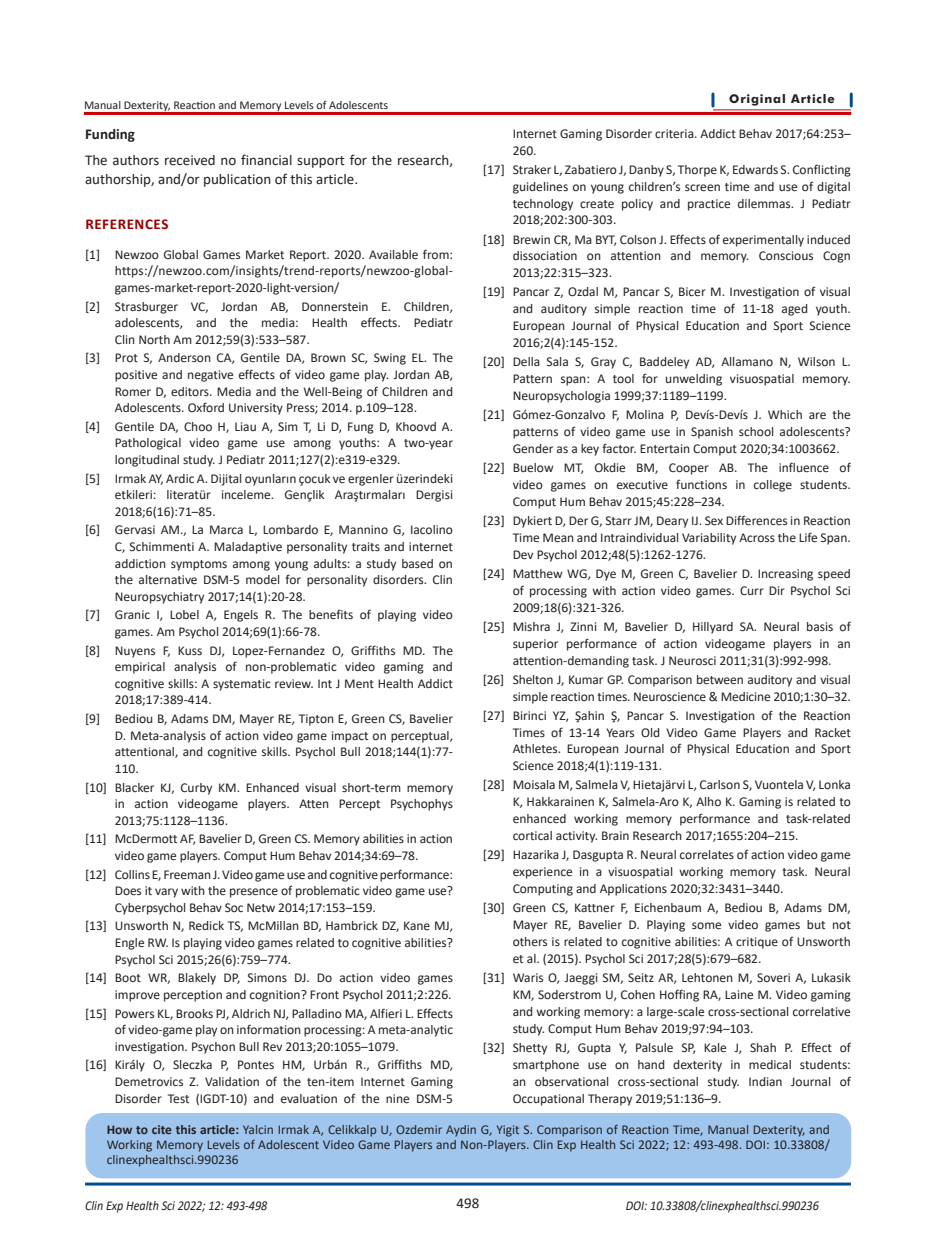
<style>
.page{position:relative;width:936px;height:1255px;background:#fff}
.page>*{position:absolute;margin:0;border:0;box-sizing:border-box;transform-origin:0 0}
.MNormal-TR{font:15px/18px "Calibri";color:#231f20}
.t1{font:700 15px "Calibri";letter-spacing:.04em;color:#9a0000}
.t2{font:700 15px "Calibri";color:#231f20}
.t3{font:13.5px/17px "Calibri";color:#231f20;text-align:justify}
.t4{font:italic 13.5px "Calibri";color:#231f20;scale:.9 1}
.t5{font:12px "Calibri";color:#231f20}
.t6{font:700 12px "Futura BT";letter-spacing:.07em;color:#231f20}
.s1{font-weight:700}
</style>
<div class="page">
<hr style="left:85px;top:1182px;width:765px;height:3px;background:#005090">
<hr style="left:84px;top:112px;width:767px;height:3px;background:#c80000">
<svg style="left:711px;top:94px;width:3px;height:12px"></svg>
<svg style="left:849px;top:94px;width:3px;height:12px"></svg>
<hr style="left:713px;top:109px;width:138px;height:1px;background:#c80000">
<div style="left:85px;top:1112px;width:766px;height:66px;background:#a0c6ee;border-radius:17px"></div>
<p class="t5" style="left:84px;top:97px;width:306px">Manual Dexterity, Reaction and Memory Levels of Adolescents</p>
<h3 class="t2" style="left:85px;top:123px;width:51px">Funding</h3>
<p class="MNormal-TR" style="left:85px;top:151px;width:369px">The authors received no financial support for the research, authorship, and/or publication of this article.</p>
<h2 class="t1" style="left:85px;top:214px;width:85px">REFERENCES</h2>
<p class="t3" style="left:115px;top:246px;width:340px;line-height:16.5px;text-indent:-30px">[1] Newzoo Global Games Market Report. 2020. Available from: https://newzoo.com/insights/trend-reports/newzoo-global&shy;games-market-report-2020-light-version/</p>
<p class="t3" style="left:115px;top:297px;width:340px;line-height:16.5px;text-indent:-30px">[2] Strasburger VC, Jordan AB, Donnerstein E. Children, adolescents, and the media: Health effects. Pediatr Clin North Am 2012;59(3):533–587.</p>
<p class="t3" style="left:115px;top:349px;width:340px;line-height:16.5px;text-indent:-30px">[3] Prot S, Anderson CA, Gentile DA, Brown SC, Swing EL. The positive and negative effects of video game play. Jordan AB, Romer D, editors. Media and the Well-Being of Children and Adolescents. Oxford University Press; 2014. p.109–128.</p>
<p class="t3" style="left:115px;top:417px;width:340px;line-height:16.5px;text-indent:-30px">[4] Gentile DA, Choo H, Liau A, Sim T, Li D, Fung D, Khoovd A.<br>Pathological video game use among youths: A two-year longitudinal study. J Pediatr 2011;127(2):e319-e329.</p>
<p class="t3" style="left:115px;top:469px;width:340px;line-height:16.5px;text-indent:-30px">[5] Irmak AY, Ardic A. Dijital oyunların çocuk ve ergenler üzerindeki etkileri: literatür inceleme. Gençlik Araştırmaları Dergisi 2018;6(16):71–85.</p>
<p class="t3" style="left:115px;top:521px;width:340px;line-height:16.5px;text-indent:-30px">[6] Gervasi AM., La Marca L, Lombardo E, Mannino G, Iacolino C, Schimmenti A. Maladaptive personality traits and internet addiction symptoms among young adults: a study based on the alternative DSM-5 model for personality disorders. Clin Neuropsychiatry 2017;14(1):20-28.</p>
<p class="t3" style="left:115px;top:606px;width:340px;line-height:16.5px;text-indent:-30px">[7] Granic I, Lobel A, Engels R. The benefits of playing video games. Am Psychol 2014;69(1):66-78.</p>
<p class="t3" style="left:115px;top:641px;width:340px;line-height:16.5px;text-indent:-30px">[8] Nuyens F, Kuss DJ, Lopez-Fernandez O, Griffiths MD. The empirical analysis of non-problematic video gaming and cognitive skills: A systematic review. Int J Ment Health Addict 2018;17:389-414.</p>
<p class="t3" style="left:115px;top:710px;width:340px;line-height:16.5px;text-indent:-30px">[9] Bediou B, Adams DM, Mayer RE, Tipton E, Green CS, Bavelier D. Meta-analysis of action video game impact on perceptual, attentional, and cognitive skills. Psychol Bull 2018;144(1):77- 110.</p>
<p class="t3" style="left:115px;top:778px;width:340px;line-height:16.5px;text-indent:-30px">[10] Blacker KJ, Curby KM. Enhanced visual short-term memory in action videogame players. Atten Percept Psychophys 2013;75:1128–1136.</p>
<p class="t3" style="left:85px;top:830px;width:369px;line-height:16.5px;text-align:center">[11] McDermott AF, Bavelier D, Green CS. Memory abilities in action video game players. Comput Hum Behav 2014;34:69–78.</p>
<p class="t3" style="left:115px;top:865px;width:339px;line-height:16.5px;text-indent:-30px">[12] Collins E, Freeman J. Video game use and cognitive performance:<br>Does it vary with the presence of problematic video game use?<br>Cyberpsychol Behav Soc Netw 2014;17:153–159.</p>
<p class="t3" style="left:115px;top:917px;width:340px;line-height:16.5px;text-indent:-30px">[13] Unsworth N, Redick TS, McMillan BD, Hambrick DZ, Kane MJ, Engle RW. Is playing video games related to cognitive abilities?<br>Psychol Sci 2015;26(6):759–774.</p>
<p class="t3" style="left:85px;top:969px;width:369px;line-height:16.5px;text-align:right">[14] Boot WR, Blakely DP, Simons DJ. Do action video games improve perception and cognition? Front Psychol 2011;2:226.</p>
<p class="t3" style="left:115px;top:1004px;width:340px;line-height:16.5px;text-indent:-30px">[15] Powers KL, Brooks PJ, Aldrich NJ, Palladino MA, Alfieri L. Effects of video-game play on information processing: A meta-analytic investigation. Psychon Bull Rev 2013;20:1055–1079.</p>
<p class="t3" style="left:115px;top:1056px;width:340px;line-height:16.5px;text-indent:-30px">[16] Király O, Sleczka P, Pontes HM, Urbán R., Griffiths MD, Demetrovics Z. Validation of the ten-item Internet Gaming Disorder Test (IGDT-10) and evaluation of the nine DSM-5</p>
<p class="t6" style="left:729px;top:92px;width:107px">Original Article</p>
<p class="t3" style="left:512px;top:124px;width:340px">Internet Gaming Disorder criteria. Addict Behav 2017;64:253–<br>260.</p>
<p class="t3" style="left:512px;top:160px;width:340px;text-indent:-30px">[17] Straker L, Zabatiero J, Danby S, Thorpe K, Edwards S. Conflicting guidelines on young children’s screen time and use of digital technology create policy and practice dilemmas. J Pediatr 2018;202:300-303.</p>
<p class="t3" style="left:512px;top:230px;width:340px;text-indent:-30px">[18] Brewin CR, Ma BYT, Colson J. Effects of experimentally induced dissociation on attention and memory. Conscious Cogn 2013;22:315–323.</p>
<p class="t3" style="left:512px;top:283px;width:340px;text-indent:-30px">[19] Pancar Z, Ozdal M, Pancar S, Bicer M. Investigation of visual and auditory simple reaction time of 11-18 aged youth.<br>European Journal of Physical Education and Sport Science 2016;2(4):145-152.</p>
<p class="t3" style="left:512px;top:353px;width:340px;text-indent:-30px">[20] Della Sala S, Gray C, Baddeley AD, Allamano N, Wilson L.<br>Pattern span: A tool for unwelding visuospatial memory.<br>Neuropsychologia 1999;37:1189–1199.</p>
<p class="t3" style="left:512px;top:406px;width:340px;text-indent:-30px">[21] Gómez-Gonzalvo F, Molina P, Devís-Devís J. Which are the patterns of video game use in Spanish school adolescents?<br>Gender as a key factor. Entertain Comput 2020;34:1003662.</p>
<p class="t3" style="left:512px;top:459px;width:340px;text-indent:-30px">[22] Buelow MT, Okdie BM, Cooper AB. The influence of video games on executive functions in college students.<br>Comput Hum Behav 2015;45:228–234.</p>
<p class="t3" style="left:512px;top:511px;width:340px;text-indent:-30px">[23] Dykiert D, Der G, Starr JM, Deary IJ. Sex Differences in Reaction Time Mean and Intraindividual Variability Across the Life Span.<br>Dev Psychol 2012;48(5):1262-1276.</p>
<p class="t3" style="left:512px;top:564px;width:340px;text-indent:-30px">[24] Matthew WG, Dye M, Green C, Bavelier D. Increasing speed of processing with action video games. Curr Dir Psychol Sci 2009;18(6):321-326.</p>
<p class="t3" style="left:512px;top:617px;width:340px;text-indent:-30px">[25] Mishra J, Zinni M, Bavelier D, Hillyard SA. Neural basis of superior performance of action videogame players in an attention-demanding task. J Neurosci 2011;31(3):992-998.</p>
<p class="t3" style="left:483px;top:670px;width:369px;text-align:right">[26] Shelton J, Kumar GP. Comparison between auditory and visual simple reaction times. Neuroscience &amp; Medicine 2010;1:30–32.</p>
<p class="t3" style="left:512px;top:706px;width:340px;text-indent:-30px">[27] Birinci YZ, Şahin Ş, Pancar S. Investigation of the Reaction Times of 13-14 Years Old Video Game Players and Racket Athletes. European Journal of Physical Education and Sport Science 2018;4(1):119-131.</p>
<p class="t3" style="left:512px;top:776px;width:340px;text-indent:-30px">[28] Moisala M, Salmela V, Hietajärvi L, Carlson S, Vuontela V, Lonka K, Hakkarainen K, Salmela-Aro K, Alho K. Gaming is related to enhanced working memory performance and task-related cortical activity. Brain Research 2017;1655:204–215.</p>
<p class="t3" style="left:512px;top:845px;width:340px;text-indent:-30px">[29] Hazarika J, Dasgupta R. Neural correlates of action video game experience in a visuospatial working memory task. Neural Computing and Applications 2020;32:3431–3440.</p>
<p class="t3" style="left:512px;top:898px;width:340px;text-indent:-30px">[30] Green CS, Kattner F, Eichenbaum A, Bediou B, Adams DM, Mayer RE, Bavelier D. Playing some video games but not others is related to cognitive abilities: A critique of Unsworth et al. (2015). Psychol Sci 2017;28(5):679–682.</p>
<p class="t3" style="left:512px;top:968px;width:340px;text-indent:-30px">[31] Waris O, Jaeggi SM, Seitz AR, Lehtonen M, Soveri A, Lukasik KM, Soderstrom U, Cohen Hoffing RA, Laine M. Video gaming and working memory: a large-scale cross-sectional correlative study. Comput Hum Behav 2019;97:94–103.</p>
<p class="t3" style="left:512px;top:1038px;width:340px;text-indent:-30px">[32] Shetty RJ, Gupta Y, Palsule SP, Kale J, Shah P. Effect of smartphone use on hand dexterity in medical students: an observational cross-sectional study. Indian Journal of Occupational Therapy 2019;51:136–9.</p>
<p class="t3" style="left:107px;top:1121px;width:724px;line-height:15.3px"><span class="s1">How to cite this article:</span> Yalcin Irmak A, Celikkalp U, Ozdemir Aydin G, Yigit S. Comparison of Reaction Time, Manual Dexterity, and Working Memory Levels of Adolescent Video Game Players and Non-Players. Clin Exp Health Sci 2022; 12: 493-498. DOI: 10.33808/ clinexphealthsci.990236</p>
<p class="t4" style="left:85px;top:1196px;width:204px">Clin Exp Health Sci 2022; 12: 493-498</p>
<p class="MNormal-TR" style="left:456px;top:1193px;width:24px">498</p>
<p class="t4" style="left:625px;top:1196px;width:216px">DOI: 10.33808/clinexphealthsci.990236</p>
</div>
